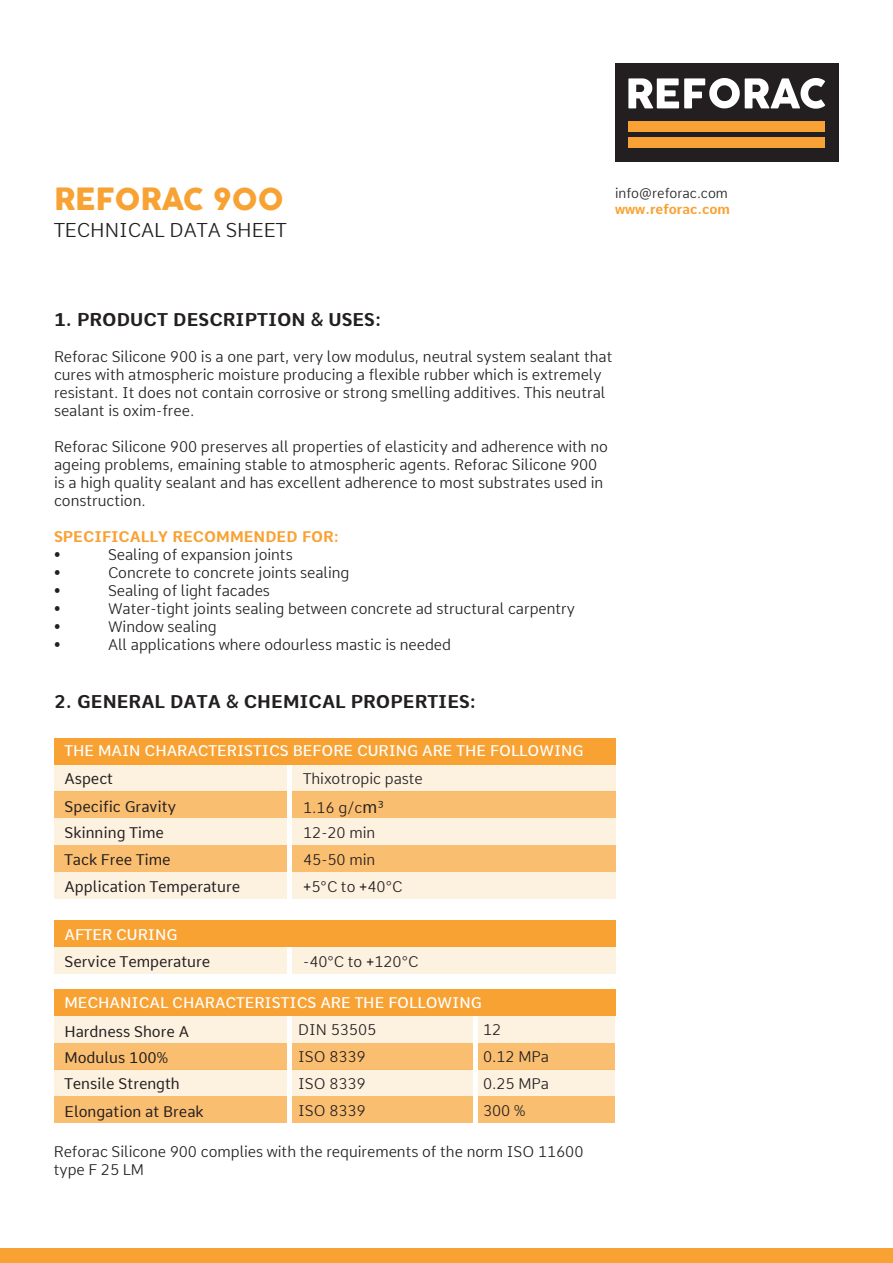
<style>
.page{position:relative;width:893px;height:1263px;background:#fff}
.page>*{position:absolute;margin:0;border:0;box-sizing:border-box;transform-origin:0 0}
.t1{font:30px "COCOGOOSE";color:#f8a234}
.t2{font:300 19.5px "Comme";color:#231f20}
.t3{font:700 18px "Comme";color:#231f20}
.t4{font:300 15px/18px "Comme";color:#231f20}
.t5{font:15px "Comme";color:#231f20}
.t6{font:500 15px "Comme";color:#fff}
.t7{font:700 15px "Comme";color:#f8a234}
.t8{font:300 13.5px "Comme";color:#231f20}
.t9{font:700 13.5px "Comme";color:#f8a234}
.s1{font-weight:400;font-size:16.5px}
</style>
<div class="page">
<div style="left:0;top:1249px;width:893px;height:14px;background:#f8a234"></div>
<div style="left:615px;top:64px;width:224px;height:98px;background:#231f20"></div>
<div style="left:628px;top:121px;width:197px;height:11px;background:#f8a236"></div>
<div style="left:628px;top:137px;width:197px;height:11px;background:#f8a236"></div>
<svg style="left:628px;top:78px;width:197px;height:31px"></svg>
<div style="left:54px;top:738px;width:561px;height:27px;background:#f8a234"></div>
<div style="left:54px;top:920px;width:561px;height:27px;background:#f8a234"></div>
<div style="left:54px;top:989px;width:561px;height:27px;background:#f8a234"></div>
<div style="left:54px;top:765px;width:232px;height:26px;background:#fdf1e0"></div>
<div style="left:54px;top:947px;width:232px;height:27px;background:#fdf1e0"></div>
<div style="left:54px;top:1069px;width:232px;height:27px;background:#fdf1e0"></div>
<div style="left:54px;top:791px;width:232px;height:27px;background:#fabe71"></div>
<div style="left:54px;top:1096px;width:232px;height:27px;background:#fabe71"></div>
<div style="left:54px;top:818px;width:232px;height:27px;background:#fdf1e0"></div>
<div style="left:54px;top:872px;width:232px;height:27px;background:#fdf1e0"></div>
<div style="left:54px;top:1016px;width:232px;height:26px;background:#fdf1e0"></div>
<div style="left:54px;top:845px;width:232px;height:27px;background:#fabe71"></div>
<div style="left:54px;top:1042px;width:232px;height:27px;background:#fabe71"></div>
<div style="left:292px;top:765px;width:323px;height:26px;background:#fdf1e0"></div>
<div style="left:292px;top:947px;width:323px;height:27px;background:#fdf1e0"></div>
<div style="left:292px;top:1069px;width:180px;height:27px;background:#fdf1e0"></div>
<div style="left:478px;top:1069px;width:137px;height:27px;background:#fdf1e0"></div>
<div style="left:292px;top:791px;width:323px;height:27px;background:#fabe71"></div>
<div style="left:292px;top:1096px;width:180px;height:27px;background:#fabe71"></div>
<div style="left:478px;top:1096px;width:137px;height:27px;background:#fabe71"></div>
<div style="left:292px;top:818px;width:323px;height:27px;background:#fdf1e0"></div>
<div style="left:292px;top:872px;width:323px;height:27px;background:#fdf1e0"></div>
<div style="left:292px;top:1016px;width:180px;height:26px;background:#fdf1e0"></div>
<div style="left:478px;top:1016px;width:137px;height:26px;background:#fdf1e0"></div>
<div style="left:292px;top:845px;width:323px;height:27px;background:#fabe71"></div>
<div style="left:292px;top:1042px;width:180px;height:27px;background:#fabe71"></div>
<div style="left:478px;top:1042px;width:137px;height:27px;background:#fabe71"></div>
<p class="t1" style="left:54px;top:177px;width:231px">REFORAC 900</p>
<p class="t2" style="left:54px;top:214px;width:234px">TECHNICAL DATA SHEET</p>
<p class="t8" style="left:615px;top:182px;width:114px">info@reforac.com</p>
<p class="t9" style="left:615px;top:198px;width:116px">www.reforac.com</p>
<p class="t3" style="left:54px;top:304px;width:329px">1. PRODUCT DESCRIPTION &amp; USES:</p>
<p class="t4" style="left:54px;top:346px;width:560px">Reforac Silicone 900 is a one part, very low modulus, neutral system sealant that cures with atmospheric moisture producing a flexible rubber which is extremely resistant. It does not contain corrosive or strong smelling additives. This neutral sealant is oxim-free.</p>
<p class="t4" style="left:54px;top:436px;width:555px">Reforac Silicone 900 preserves all properties of elasticity and adherence with no ageing problems, emaining stable to atmospheric agents. Reforac Silicone 900 is a high quality sealant and has excellent adherence to most substrates used in construction.</p>
<p class="t7" style="left:54px;top:523px;width:286px">SPECIFICALLY RECOMMENDED FOR:</p>
<p class="t4" style="left:54px;top:544px;width:8px">•</p>
<p class="t4" style="left:108px;top:544px;width:186px">Sealing of expansion joints</p>
<p class="t4" style="left:54px;top:562px;width:8px">•</p>
<p class="t4" style="left:108px;top:562px;width:243px">Concrete to concrete joints sealing</p>
<p class="t4" style="left:54px;top:580px;width:8px">•</p>
<p class="t4" style="left:108px;top:580px;width:164px">Sealing of light facades</p>
<p class="t4" style="left:54px;top:598px;width:8px">•</p>
<p class="t4" style="left:108px;top:598px;width:469px">Water-tight joints sealing between concrete ad structural carpentry</p>
<p class="t4" style="left:54px;top:616px;width:8px">•</p>
<p class="t4" style="left:108px;top:616px;width:110px">Window sealing</p>
<p class="t4" style="left:54px;top:634px;width:8px">•</p>
<p class="t4" style="left:108px;top:634px;width:344px">All applications where odourless mastic is needed</p>
<p class="t3" style="left:54px;top:686px;width:423px">2. GENERAL DATA &amp; CHEMICAL PROPERTIES:</p>
<p class="t6" style="left:64px;top:737px;width:521px">THE MAIN CHARACTERISTICS BEFORE CURING ARE THE FOLLOWING</p>
<p class="t5" style="left:64px;top:769px;width:50px">Aspect</p>
<p class="t5" style="left:64px;top:797px;width:113px">Specific Gravity</p>
<p class="t5" style="left:64px;top:823px;width:101px">Skinning Time</p>
<p class="t5" style="left:64px;top:877px;width:177px">Application Temperature</p>
<p class="t5" style="left:64px;top:850px;width:108px">Tack Free Time</p>
<p class="t4" style="left:303px;top:768px;width:121px">Thixotropic paste</p>
<p class="t4" style="left:303px;top:796px;width:82px">1.16 g/c<span class="s1">m³</span></p>
<p class="t4" style="left:303px;top:822px;width:73px">12-20 min</p>
<p class="t4" style="left:303px;top:849px;width:73px">45-50 min</p>
<p class="t4" style="left:303px;top:875px;width:101px">+5°C to +40°C</p>
<p class="t6" style="left:64px;top:921px;width:114px">AFTER CURING</p>
<p class="t5" style="left:64px;top:952px;width:147px">Service Temperature</p>
<p class="t4" style="left:303px;top:950px;width:117px">-40°C to +120°C</p>
<p class="t6" style="left:64px;top:990px;width:419px">MECHANICAL CHARACTERISTICS ARE THE FOLLOWING</p>
<p class="t5" style="left:64px;top:1022px;width:126px">Hardness Shore A</p>
<p class="t5" style="left:64px;top:1049px;width:106px">Modulus 100%</p>
<p class="t5" style="left:64px;top:1074px;width:117px">Tensile Strength</p>
<p class="t5" style="left:64px;top:1102px;width:141px">Elongation at Break</p>
<p class="t4" style="left:298px;top:1019px;width:79px">DIN 53505</p>
<p class="t4" style="left:483px;top:1019px;width:20px">12</p>
<p class="t4" style="left:298px;top:1046px;width:69px">ISO 8339</p>
<p class="t4" style="left:483px;top:1046px;width:67px">0.12 MPa</p>
<p class="t4" style="left:298px;top:1073px;width:69px">ISO 8339</p>
<p class="t4" style="left:483px;top:1073px;width:67px">0.25 MPa</p>
<p class="t4" style="left:298px;top:1100px;width:69px">ISO 8339</p>
<p class="t4" style="left:483px;top:1100px;width:44px">300 %</p>
<p class="t4" style="left:54px;top:1140px;width:531px">Reforac Silicone 900 complies with the requirements of the norm ISO 11600 type F 25 LM</p>
</div>
